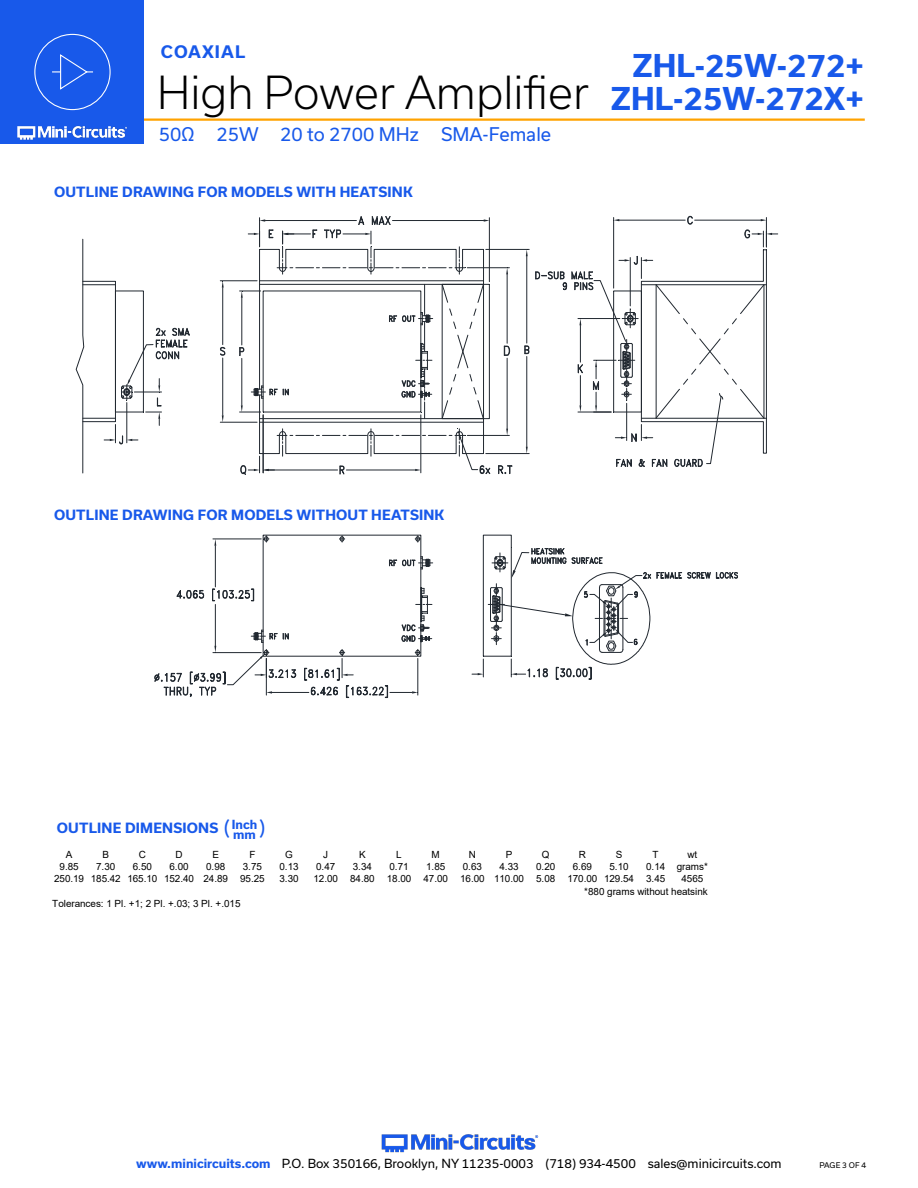
<style>
.page{position:relative;width:918px;height:1188px;background:#fff}
.page>*{position:absolute;margin:0;border:0;box-sizing:border-box;transform-origin:0 0}
.t1{font:300 43.5px "Usual";color:#000}
.t2{font:700 30px "Usual";color:#1859ea}
.Blue_Headers{font:19.5px "Usual";color:#1859ea}
.t3{font:18px "Usual";color:#1859ea}
.t4{font:700 16.5px "Usual";letter-spacing:.065em;color:#1859ea}
.Blue_Headers-2{font:700 13.5px "Usual";letter-spacing:.015em;color:#1859ea}
.t5{font:12px "Usual";color:#000}
.Blue_Headers-3{font:700 12px "Usual";color:#1859ea}
.t6{font:9.9px/12.3px "Arial";letter-spacing:-.005em;color:#000}
.t7{font:7.5px "Usual";color:#000}
.s1{font-weight:700;font-size:30px;color:#1859ea}
.s2{font-weight:700;color:#1859ea}
</style>
<div class="page">
<img style="left:381px;top:1134px;width:158px;height:19px">
<hr style="left:112px;top:118px;width:753px;height:3px;background:#ffa300">
<div style="left:0;top:0;width:144px;height:144px;background:#1859ea"></div>
<img style="left:17px;top:120px;width:128px;height:20px">
<div style="left:34px;top:34px;width:77px;height:76px;border:1px solid #fff;border-radius:50%"></div>
<svg style="left:52px;top:54px;width:41px;height:36px"></svg>
<div style="left:115px;top:291px;width:29px;height:121px;border:1px solid #212830"></div>
<hr style="left:83px;top:418px;width:32px;height:1px;background:#212830">
<hr style="left:83px;top:284px;width:32px;height:1px;background:#212830">
<hr style="left:220px;top:422px;width:37px;height:1px;background:#212830">
<hr style="left:220px;top:280px;width:37px;height:1px;background:#212830">
<hr style="left:222px;top:358px;width:1px;height:57px;background:#212830">
<hr style="left:222px;top:288px;width:1px;height:57px;background:#212830">
<svg style="left:222px;top:415px;width:2px;height:7px"></svg>
<svg style="left:222px;top:281px;width:2px;height:7px"></svg>
<svg style="left:220px;top:347px;width:6px;height:9px"></svg>
<hr style="left:467px;top:435px;width:42px;height:1px;background:#212830">
<hr style="left:467px;top:267px;width:42px;height:1px;background:#212830">
<hr style="left:507px;top:358px;width:1px;height:71px;background:#212830">
<hr style="left:507px;top:274px;width:1px;height:69px;background:#212830">
<svg style="left:506px;top:429px;width:2px;height:6px"></svg>
<svg style="left:506px;top:268px;width:2px;height:6px"></svg>
<svg style="left:504px;top:345px;width:6px;height:11px"></svg>
<hr style="left:486px;top:453px;width:43px;height:1px;background:#212830">
<hr style="left:486px;top:249px;width:43px;height:1px;background:#212830">
<svg style="left:498px;top:465px;width:15px;height:9px"></svg>
<div style="left:82px;top:281px;width:34px;height:141px;border:1px solid #212830"></div>
<svg style="left:75px;top:238px;width:10px;height:236px"></svg>
<svg style="left:104px;top:327px;width:86px;height:118px"></svg>
<svg style="left:239px;top:216px;width:252px;height:259px"></svg>
<svg style="left:524px;top:216px;width:254px;height:251px"></svg>
<svg style="left:389px;top:556px;width:44px;height:14px"></svg>
<svg style="left:401px;top:587px;width:31px;height:56px"></svg>
<div style="left:483px;top:535px;width:29px;height:122px;border:1px solid #212830"></div>
<svg style="left:339px;top:536px;width:6px;height:6px"></svg>
<svg style="left:415px;top:536px;width:6px;height:6px"></svg>
<hr style="left:272px;top:692px;width:37px;height:1px;background:#212830">
<svg style="left:304px;top:649px;width:117px;height:49px"></svg>
<hr style="left:213px;top:539px;width:48px;height:1px;background:#212830">
<hr style="left:215px;top:546px;width:1px;height:41px;background:#212830">
<hr style="left:215px;top:604px;width:1px;height:42px;background:#212830">
<svg style="left:214px;top:539px;width:2px;height:7px"></svg>
<svg style="left:176px;top:590px;width:29px;height:9px"></svg>
<svg style="left:263px;top:536px;width:6px;height:6px"></svg>
<svg style="left:212px;top:588px;width:42px;height:14px"></svg>
<svg style="left:154px;top:630px;width:143px;height:67px"></svg>
<svg style="left:472px;top:547px;width:266px;height:133px"></svg>
<h3 class="t4" style="left:161px;top:42px;width:86px">COAXIAL</h3>
<h2 class="t2" style="left:633px;top:48px;width:233px">ZHL-25W-272+</h2>
<h1 class="t1" style="left:157px;top:68px;width:708px">High Power Amplifier <span class="s1">ZHL-25W-272X+</span></h1>
<h3 class="t3" style="left:159px;top:124px;width:394px">50Ω 25W 20 to 2700 MHz SMA-Female</h3>
<p class="Blue_Headers-2" style="left:54px;top:184px;width:360px">OUTLINE DRAWING FOR MODELS WITH HEATSINK</p>
<p class="Blue_Headers-2" style="left:54px;top:507px;width:392px">OUTLINE DRAWING FOR MODELS WITHOUT HEATSINK</p>
<p class="Blue_Headers-2" style="left:57px;top:821px;width:163px">OUTLINE DIMENSIONS</p>
<p class="Blue_Headers" style="left:224px;top:817px;width:8px">(</p>
<p class="Blue_Headers-3" style="left:232px;top:817px;width:27px">Inch</p>
<p class="Blue_Headers" style="left:259px;top:817px;width:8px">)</p>
<p class="Blue_Headers-3" style="left:233px;top:828px;width:24px">mm</p>
<p class="t6" style="left:66px;top:848px;width:8px">A</p>
<p class="t6" style="left:103px;top:848px;width:8px">B</p>
<p class="t6" style="left:139px;top:848px;width:9px">C</p>
<p class="t6" style="left:175px;top:848px;width:9px">D</p>
<p class="t6" style="left:212px;top:848px;width:8px">E</p>
<p class="t6" style="left:249px;top:848px;width:8px">F</p>
<p class="t6" style="left:285px;top:848px;width:9px">G</p>
<p class="t6" style="left:323px;top:848px;width:6px">J</p>
<p class="t6" style="left:359px;top:848px;width:8px">K</p>
<p class="t6" style="left:396px;top:848px;width:7px">L</p>
<p class="t6" style="left:432px;top:848px;width:10px">M</p>
<p class="t6" style="left:469px;top:848px;width:9px">N</p>
<p class="t6" style="left:506px;top:848px;width:8px">P</p>
<p class="t6" style="left:542px;top:848px;width:9px">Q</p>
<p class="t6" style="left:579px;top:848px;width:9px">R</p>
<p class="t6" style="left:616px;top:848px;width:8px">S</p>
<p class="t6" style="left:653px;top:848px;width:8px">T</p>
<p class="t6" style="left:687px;top:848px;width:11px">wt</p>
<p class="t6" style="left:60px;top:860px;width:21px">9.85</p>
<p class="t6" style="left:96px;top:860px;width:21px">7.30</p>
<p class="t6" style="left:133px;top:860px;width:21px">6.50</p>
<p class="t6" style="left:170px;top:860px;width:21px">6.00</p>
<p class="t6" style="left:206px;top:860px;width:21px">0.98</p>
<p class="t6" style="left:243px;top:860px;width:21px">3.75</p>
<p class="t6" style="left:280px;top:860px;width:21px">0.13</p>
<p class="t6" style="left:316px;top:860px;width:21px">0.47</p>
<p class="t6" style="left:353px;top:860px;width:21px">3.34</p>
<p class="t6" style="left:390px;top:860px;width:21px">0.71</p>
<p class="t6" style="left:426px;top:860px;width:21px">1.85</p>
<p class="t6" style="left:463px;top:860px;width:21px">0.63</p>
<p class="t6" style="left:499px;top:860px;width:21px">4.33</p>
<p class="t6" style="left:536px;top:860px;width:21px">0.20</p>
<p class="t6" style="left:573px;top:860px;width:21px">6.69</p>
<p class="t6" style="left:609px;top:860px;width:21px">5.10</p>
<p class="t6" style="left:646px;top:860px;width:63px">0.14 grams*</p>
<p class="t6" style="left:54px;top:873px;width:212px">250.19 185.42 165.10 152.40 24.89 95.25</p>
<p class="t6" style="left:280px;top:873px;width:21px">3.30</p>
<p class="t6" style="left:313px;top:873px;width:353px">12.00 84.80 18.00 47.00 16.00 110.00 5.08 170.00 129.54 3.45</p>
<p class="t6" style="left:584px;top:873px;width:125px;text-indent:97px">4565 *880 grams without heatsink</p>
<p class="t6" style="left:52px;top:897px;width:190px">Tolerances: 1 Pl. +1; 2 Pl. +.03; 3 Pl. +.015</p>
<p class="t5" style="left:136px;top:1157px;width:647px"><span class="s2">www.minicircuits.com</span> P.O. Box 350166, Brooklyn, NY 11235-0003 (718) 934-4500 sales@minicircuits.com</p>
<p class="t7" style="left:819px;top:1161px;width:48px">PAGE 3 OF 4</p>
</div>
